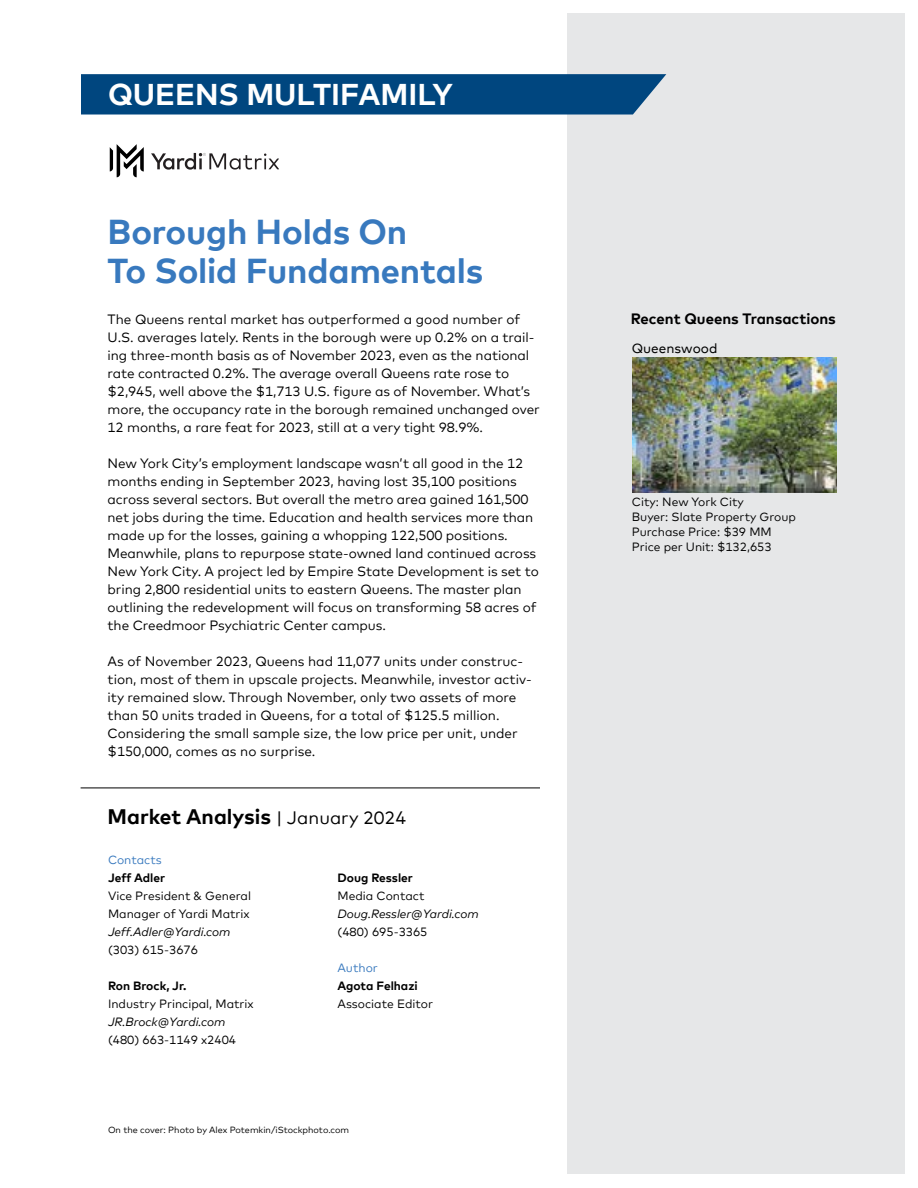
<style>
.page{position:relative;width:918px;height:1188px;background:#fff}
.page>*{position:absolute;margin:0;border:0;box-sizing:border-box;transform-origin:0 0}
.t1{font:700 34.5px/39px "Mark Offc Pro";letter-spacing:-.005em;color:#3879be}
.t2{font:700 30px "Mark Offc Pro";color:#fff}
.t3{font:700 21px "Mark Offc Pro";color:#000}
.t4{font:700 15px "Mark Offc Pro";color:#000}
.t5{font:13.5px/18px "Mark Offc Pro";letter-spacing:-.005em;color:#000}
.t6{font:13.5px "Mark Offc Pro";color:#000}
.t7{font:12px/15px "Mark Offc Pro";color:#000}
.t8{font:italic 12px "Mark Offc Pro";color:#000}
.t9{font:700 12px "Mark Offc Pro";color:#000}
.t10{font:12px "Mark Offc Pro";color:#3879be}
.t11{font:9px "Mark Offc Pro";color:#000}
.s1{font-weight:400;font-size:18px}
</style>
<div class="page">
<svg style="left:151px;top:153px;width:128px;height:17px"></svg>
<svg style="left:110px;top:144px;width:34px;height:33px"></svg>
<div style="left:567px;top:14px;width:337px;height:1160px;background:#e6e7e8"></div>
<img style="left:632px;top:357px;width:205px;height:135px">
<hr style="left:81px;top:788px;width:459px;height:1px;background:#000">
<svg style="left:81px;top:74px;width:585px;height:41px;background:#094c83"></svg>
<h2 class="t2" style="left:108px;top:71px;width:346px">QUEENS MULTIFAMILY</h2>
<h1 class="t1" style="left:108px;top:209px;width:377px">Borough Holds On<br>To Solid Fundamentals</h1>
<p class="t5" style="left:108px;top:309px;width:414px">The Queens rental market has outperformed a good number of</p>
<p class="t4" style="left:631px;top:308px;width:207px">Recent Queens Transactions</p>
<p class="t5" style="left:108px;top:327px;width:434px">U.S. averages lately. Rents in the borough were up 0.2% on a trail&shy;ing three-month basis as of November 2023, even as the national rate contracted 0.2%. The average overall Queens rate rose to $2,945, well above the $1,713 U.S. figure as of November. What’s more, the occupancy rate in the borough remained unchanged over 12 months, a rare feat for 2023, still at a very tight 98.9%.</p>
<p class="t5" style="left:108px;top:453px;width:433px">New York City’s employment landscape wasn’t all good in the 12 months ending in September 2023, having lost 35,100 positions across several sectors. But overall the metro area gained 161,500 net jobs during the time. Education and health services more than made up for the losses, gaining a whopping 122,500 positions.<br>Meanwhile, plans to repurpose state-owned land continued across New York City. A project led by Empire State Development is set to bring 2,800 residential units to eastern Queens. The master plan outlining the redevelopment will focus on transforming 58 acres of the Creedmoor Psychiatric Center campus.</p>
<p class="t5" style="left:108px;top:651px;width:426px">As of November 2023, Queens had 11,077 units under construc&shy;tion, most of them in upscale projects. Meanwhile, investor activ&shy;ity remained slow. Through November, only two assets of more than 50 units traded in Queens, for a total of $125.5 million.<br>Considering the small sample size, the low price per unit, under $150,000, comes as no surprise.</p>
<p class="t6" style="left:632px;top:338px;width:87px">Queenswood</p>
<p class="t7" style="left:632px;top:494px;width:166px">City: New York City<br>Buyer: Slate Property Group<br>Purchase Price: $39 MM<br>Price per Unit: $132,653</p>
<h3 class="t3" style="left:108px;top:800px;width:300px">Market Analysis <span class="s1">| January 2024</span></h3>
<p class="t10" style="left:108px;top:851px;width:55px">Contacts</p>
<p class="t9" style="left:108px;top:869px;width:59px">Jeff Adler</p>
<p class="t7" style="left:108px;top:886px;width:145px;line-height:18px">Vice President &amp; General<br>Manager of Yardi Matrix</p>
<p class="t8" style="left:108px;top:923px;width:124px">Jeff.Adler@Yardi.com</p>
<p class="t7" style="left:108px;top:941px;width:92px">(303) 615-3676</p>
<p class="t9" style="left:108px;top:977px;width:80px">Ron Brock, Jr.</p>
<p class="t7" style="left:108px;top:995px;width:147px">Industry Principal, Matrix</p>
<p class="t8" style="left:108px;top:1013px;width:119px">JR.Brock@Yardi.com</p>
<p class="t7" style="left:108px;top:1031px;width:130px">(480) 663-1149 x2404</p>
<p class="t9" style="left:338px;top:869px;width:77px">Doug Ressler</p>
<p class="t7" style="left:338px;top:887px;width:89px">Media Contact</p>
<p class="t8" style="left:338px;top:905px;width:143px">Doug.Ressler@Yardi.com</p>
<p class="t7" style="left:338px;top:923px;width:92px">(480) 695-3365</p>
<p class="t10" style="left:338px;top:959px;width:42px">Author</p>
<p class="t9" style="left:338px;top:977px;width:82px">Agota Felhazi</p>
<p class="t7" style="left:338px;top:995px;width:97px">Associate Editor</p>
<p class="t11" style="left:108px;top:1123px;width:243px">On the cover: Photo by Alex Potemkin/iStockphoto.com</p>
</div>
